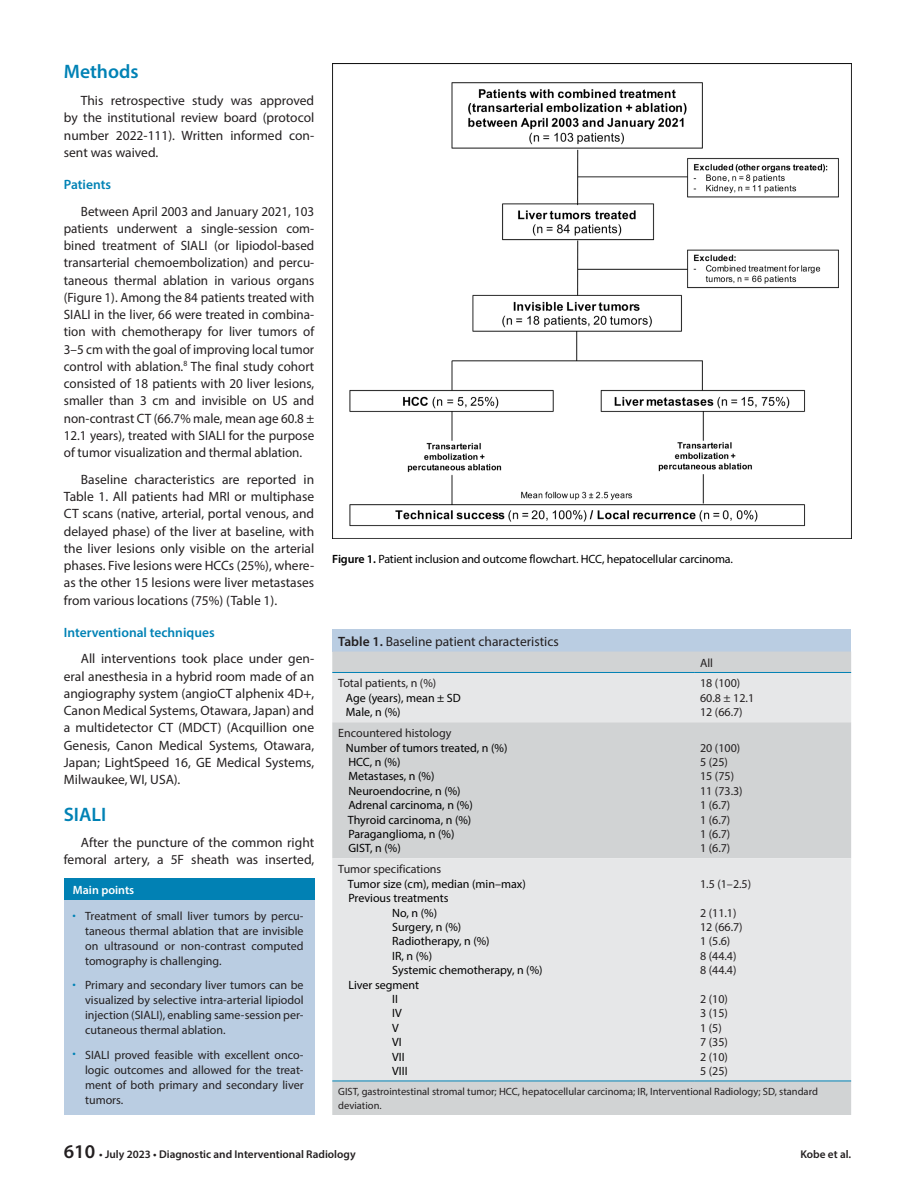
<style>
.page{position:relative;width:915px;height:1191px;background:#fff}
.page>*{position:absolute;margin:0;border:0;box-sizing:border-box;transform-origin:0 0}
.ANA_BASLIK{font:600 19.5px "Myriad Pro";color:#0082b5}
.YAZI{font:13.5px/17.2px "Myriad Pro";color:#231f20;text-align:justify}
.TABLO-BASI{font:13.5px "Myriad Pro";color:#231f20}
.ARA_BASLIK{font:600 13.5px "Myriad Pro";color:#0082b5}
.TABLO-YAZI{font:12px/15px "Myriad Pro";color:#231f20;text-align:justify}
.TABLO-YAZI-2{font:12px "Myriad Pro";color:#000}
.RESİM-ALTI{font:12px "Myriad Pro";letter-spacing:-.01em;color:#000}
.MAİN{font:600 12px "Myriad Pro";color:#fff}
.TABLO-ARA{font:12px "Myriad Pro";color:#231f20}
.t1{font:600 11.25px "Myriad Pro";color:#231f20}
.TABLO-ALTI{font:10.5px/14.2px "Myriad Pro";color:#231f20}
.s1{color:#0082b5}
.s2{font-weight:600}
.s3{font-size:19.5px}
</style>
<div class="page">
<div style="left:64px;top:878px;width:250px;height:23px;background:#0181b4"></div>
<div style="left:64px;top:900px;width:250px;height:214px;background:#bacde2"></div>
<div style="left:332px;top:629px;width:518px;height:22px;background:#bacde2"></div>
<div style="left:332px;top:651px;width:518px;height:464px;background:#d1d3d4"></div>
<svg style="left:332px;top:673px;width:518px;height:407px;background:#dfe0e1"></svg>
<hr style="left:332px;top:672px;width:361px;height:1px;background:#0181b4">
<hr style="left:693px;top:672px;width:157px;height:1px;background:#0181b4">
<hr style="left:332px;top:1080px;width:361px;height:1px;background:#0082b5">
<hr style="left:693px;top:1080px;width:157px;height:1px;background:#0082b5">
<img style="left:332px;top:64px;width:518px;height:475px">
<p class="ANA_BASLIK" style="left:64px;top:59px;width:76px">Methods</p>
<p class="YAZI" style="left:64px;top:92px;width:252px;text-indent:17px">This retrospective study was approved by the institutional review board (protocol number 2022-111). Written informed con&shy;sent was waived.</p>
<p class="ARA_BASLIK" style="left:64px;top:176px;width:49px">Patients</p>
<p class="YAZI" style="left:64px;top:202px;width:252px;text-indent:17px">Between April 2003 and January 2021, 103 patients underwent a single-session com&shy;bined treatment of SIALI (or lipiodol-based transarterial chemoembolization) and percu&shy;taneous thermal ablation in various organs (Figure 1). Among the 84 patients treated with SIALI in the liver, 66 were treated in combina&shy;tion with chemotherapy for liver tumors of 3–5 cm with the goal of improving local tumor control with ablation.<sup>8</sup> The final study cohort consisted of 18 patients with 20 liver lesions, smaller than 3 cm and invisible on US and non-contrast CT (66.7% male, mean age 60.8 ± 12.1 years), treated with SIALI for the purpose of tumor visualization and thermal ablation.</p>
<p class="YAZI" style="left:64px;top:470px;width:252px;text-indent:17px">Baseline characteristics are reported in Table 1. All patients had MRI or multiphase CT scans (native, arterial, portal venous, and delayed phase) of the liver at baseline, with the liver lesions only visible on the arterial phases. Five lesions were HCCs (25%), where&shy;as the other 15 lesions were liver metastases from various locations (75%) (Table 1).</p>
<p class="ARA_BASLIK" style="left:64px;top:623px;width:152px">Interventional techniques</p>
<p class="YAZI" style="left:64px;top:650px;width:252px;text-indent:17px">All interventions took place under gen&shy;eral anesthesia in a hybrid room made of an angiography system (angioCT alphenix 4D+, Canon Medical Systems, Otawara, Japan) and a multidetector CT (MDCT) (Acquillion one Genesis, Canon Medical Systems, Otawara, Japan; LightSpeed 16, GE Medical Systems, Milwaukee, WI, USA).</p>
<p class="ANA_BASLIK" style="left:64px;top:801px;width:44px">SIALI</p>
<p class="YAZI" style="left:64px;top:833px;width:252px;text-align:right">After the puncture of the common right femoral artery, a 5F sheath was inserted,</p>
<p class="MAİN" style="left:73px;top:882px;width:63px">Main points</p>
<p class="TABLO-YAZI" style="left:85px;top:908px;width:220px;text-indent:-13px"><span class="s1">•</span> Treatment of small liver tumors by percu&shy;taneous thermal ablation that are invisible on ultrasound or non-contrast computed tomography is challenging.</p>
<p class="TABLO-YAZI" style="left:85px;top:977px;width:220px;text-indent:-13px"><span class="s1">•</span> Primary and secondary liver tumors can be visualized by selective intra-arterial lipiodol injection (SIALI), enabling same-session per&shy;cutaneous thermal ablation.</p>
<p class="TABLO-YAZI" style="left:85px;top:1047px;width:220px;text-indent:-13px"><span class="s1">•</span> SIALI proved feasible with excellent onco&shy;logic outcomes and allowed for the treat&shy;ment of both primary and secondary liver tumors.</p>
<p class="RESİM-ALTI" style="left:332px;top:552px;width:402px"><span class="s2">Figure 1.</span> Patient inclusion and outcome flowchart. HCC, hepatocellular carcinoma.</p>
<p class="TABLO-BASI" style="left:338px;top:633px;width:222px"><span class="s2">Table 1.</span> Baseline patient characteristics</p>
<p class="TABLO-YAZI" style="left:338px;top:675px;width:99px">Total patients, n (%)</p>
<p class="TABLO-YAZI-2" style="left:346px;top:690px;width:116px">Age (years), mean ± SD</p>
<p class="TABLO-YAZI-2" style="left:346px;top:705px;width:56px">Male, n (%)</p>
<p class="TABLO-YAZI" style="left:338px;top:725px;width:115px">Encountered histology</p>
<p class="TABLO-YAZI-2" style="left:346px;top:740px;width:163px">Number of tumors treated, n (%)</p>
<p class="TABLO-YAZI-2" style="left:348px;top:754px;width:54px">HCC, n (%)</p>
<p class="TABLO-YAZI-2" style="left:348px;top:769px;width:87px">Metastases, n (%)</p>
<p class="TABLO-YAZI-2" style="left:348px;top:783px;width:114px">Neuroendocrine, n (%)</p>
<p class="TABLO-YAZI-2" style="left:348px;top:797px;width:126px">Adrenal carcinoma, n (%)</p>
<p class="TABLO-YAZI-2" style="left:348px;top:812px;width:125px">Thyroid carcinoma, n (%)</p>
<p class="TABLO-YAZI-2" style="left:348px;top:826px;width:107px">Paraganglioma, n (%)</p>
<p class="TABLO-YAZI-2" style="left:348px;top:841px;width:54px">GIST, n (%)</p>
<p class="TABLO-ARA" style="left:699px;top:655px;width:14px">All</p>
<p class="TABLO-YAZI" style="left:699px;top:675px;width:42px">18 (100)</p>
<p class="TABLO-YAZI" style="left:699px;top:690px;width:56px">60.8 ± 12.1</p>
<p class="TABLO-YAZI" style="left:699px;top:704px;width:44px">12 (66.7)</p>
<p class="TABLO-YAZI" style="left:699px;top:740px;width:42px">20 (100)</p>
<p class="TABLO-YAZI" style="left:699px;top:754px;width:29px">5 (25)</p>
<p class="TABLO-YAZI" style="left:699px;top:768px;width:35px">15 (75)</p>
<p class="TABLO-YAZI" style="left:699px;top:783px;width:44px">11 (73.3)</p>
<p class="TABLO-YAZI" style="left:699px;top:797px;width:32px">1 (6.7)</p>
<p class="TABLO-YAZI" style="left:699px;top:812px;width:32px">1 (6.7)</p>
<p class="TABLO-YAZI" style="left:699px;top:826px;width:32px">1 (6.7)</p>
<p class="TABLO-YAZI" style="left:699px;top:840px;width:32px">1 (6.7)</p>
<p class="TABLO-YAZI" style="left:338px;top:861px;width:105px">Tumor specifications</p>
<p class="TABLO-YAZI-2" style="left:348px;top:876px;width:179px">Tumor size (cm), median (min–max)</p>
<p class="TABLO-YAZI-2" style="left:348px;top:890px;width:101px">Previous treatments</p>
<p class="TABLO-YAZI-2" style="left:392px;top:905px;width:46px">No, n (%)</p>
<p class="TABLO-YAZI-2" style="left:392px;top:919px;width:71px">Surgery, n (%)</p>
<p class="TABLO-YAZI-2" style="left:392px;top:934px;width:99px">Radiotherapy, n (%)</p>
<p class="TABLO-YAZI-2" style="left:392px;top:948px;width:41px">IR, n (%)</p>
<p class="TABLO-YAZI-2" style="left:392px;top:962px;width:152px">Systemic chemotherapy, n (%)</p>
<p class="TABLO-YAZI-2" style="left:348px;top:977px;width:72px">Liver segment</p>
<p class="TABLO-YAZI-2" style="left:392px;top:991px;width:7px">II</p>
<p class="TABLO-YAZI-2" style="left:392px;top:1006px;width:11px">IV</p>
<p class="TABLO-YAZI-2" style="left:392px;top:1020px;width:8px">V</p>
<p class="TABLO-YAZI-2" style="left:392px;top:1034px;width:11px">VI</p>
<p class="TABLO-YAZI-2" style="left:392px;top:1049px;width:14px">VII</p>
<p class="TABLO-YAZI-2" style="left:392px;top:1063px;width:17px">VIII</p>
<p class="TABLO-YAZI" style="left:699px;top:876px;width:53px">1.5 (1–2.5)</p>
<p class="TABLO-YAZI" style="left:699px;top:904px;width:38px">2 (11.1)</p>
<p class="TABLO-YAZI" style="left:699px;top:919px;width:44px">12 (66.7)</p>
<p class="TABLO-YAZI" style="left:699px;top:933px;width:32px">1 (5.6)</p>
<p class="TABLO-YAZI" style="left:699px;top:948px;width:38px">8 (44.4)</p>
<p class="TABLO-YAZI" style="left:699px;top:962px;width:38px">8 (44.4)</p>
<p class="TABLO-YAZI" style="left:699px;top:991px;width:29px">2 (10)</p>
<p class="TABLO-YAZI" style="left:699px;top:1005px;width:29px">3 (15)</p>
<p class="TABLO-YAZI" style="left:699px;top:1020px;width:23px">1 (5)</p>
<p class="TABLO-YAZI" style="left:699px;top:1034px;width:29px">7 (35)</p>
<p class="TABLO-YAZI" style="left:699px;top:1048px;width:29px">2 (10)</p>
<p class="TABLO-YAZI" style="left:699px;top:1063px;width:29px">5 (25)</p>
<p class="TABLO-ALTI" style="left:338px;top:1084px;width:481px">GIST, gastrointestinal stromal tumor; HCC, hepatocellular carcinoma; IR, Interventional Radiology; SD, standard deviation.</p>
<p class="t1" style="left:64px;top:1146px;width:293px"><span class="s3">610</span> • July 2023 • Diagnostic and Interventional Radiology</p>
<p class="t1" style="left:800px;top:1146px;width:52px">Kobe et al.</p>
</div>
